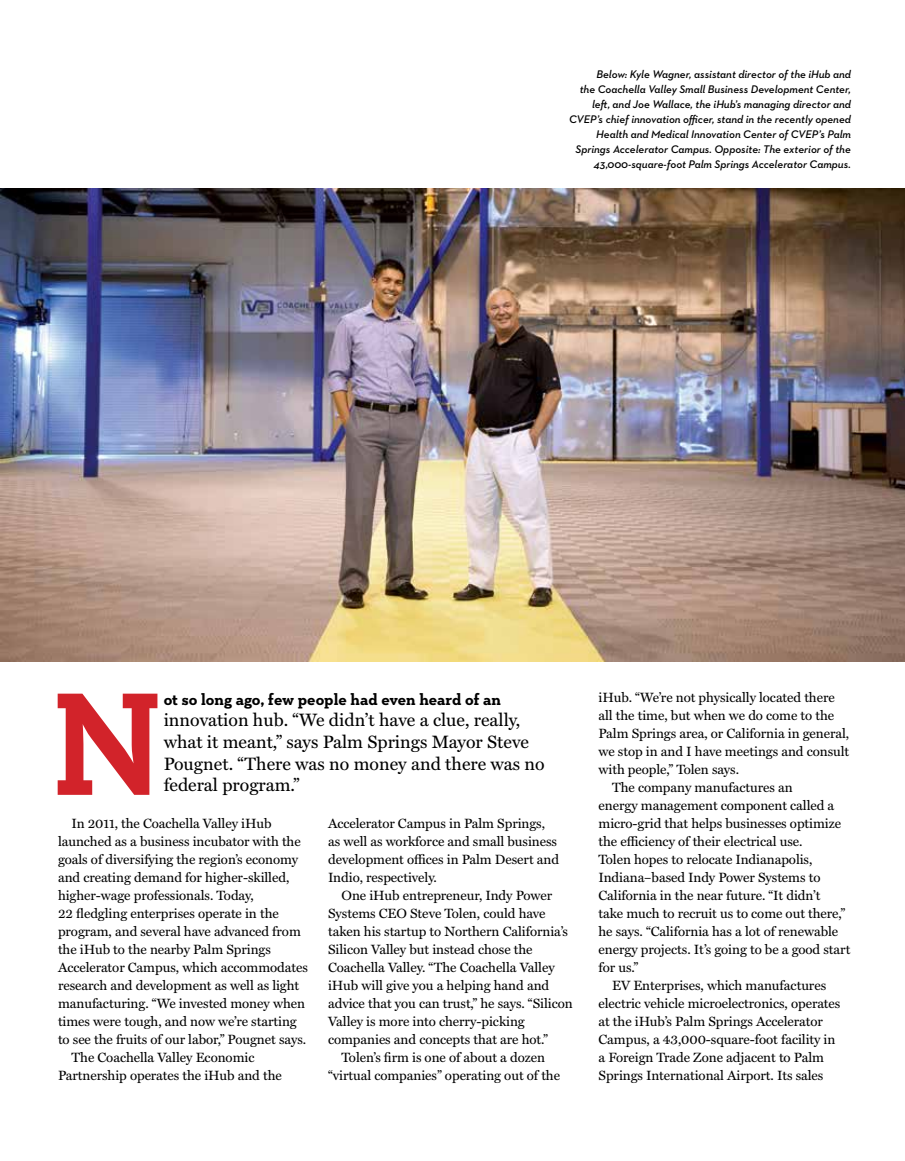
<style>
.page{position:relative;width:905px;height:1161px;background:#fff}
.page>*{position:absolute;margin:0;border:0;box-sizing:border-box;transform-origin:0 0}
.t1{font:700 148.8px "Neutraface Slab Text";color:#d2232a}
.t2{font:18px/21.6px "Miller Text";color:#000}
.t3{font:700 16.5px "Neutraface Slab Text";color:#000}
.t4{font:13.5px/18px "Miller Text";letter-spacing:-.005em;color:#000}
.t5{font:italic 600 11.25px/15px "Neutraface 2 Text";color:#000;text-align:right}
</style>
<div class="page">
<img style="left:0;top:189px;width:904px;height:472px">
<p class="t5" style="left:569px;top:66px;width:283px">Below: Kyle Wagner, assistant director of the iHub and<br>the Coachella Valley Small Business Development Center, left, and Joe Wallace, the iHub’s managing director and CVEP’s chief innovation officer, stand in the recently opened Health and Medical Innovation Center of CVEP’s Palm Springs Accelerator Campus. Opposite: The exterior of the 43,000-square-foot Palm Springs Accelerator Campus.</p>
<h1 class="t1" style="left:51px;top:648px;width:114px">N</h1>
<p class="t3" style="left:164px;top:689px;width:339px">ot so long ago, few people had even heard of an</p>
<h2 class="t2" style="left:164px;top:710px;width:382px">innovation hub. “We didn’t have a clue, really, what it meant,” says Palm Springs Mayor Steve Pougnet. “There was no money and there was no federal program.”</h2>
<p class="t4" style="left:71px;top:815px;width:201px">In 2011, the Coachella Valley iHub</p>
<p class="t4" style="left:58px;top:833px;width:244px">launched as a business incubator with the</p>
<p class="t4" style="left:58px;top:851px;width:242px">goals of diversifying the region’s economy</p>
<p class="t4" style="left:58px;top:869px;width:233px">and creating demand for higher-skilled,</p>
<p class="t4" style="left:58px;top:887px;width:197px">higher-wage professionals. Today,</p>
<p class="t4" style="left:58px;top:905px;width:222px">22 fledgling enterprises operate in the</p>
<p class="t4" style="left:58px;top:923px;width:244px">program, and several have advanced from</p>
<p class="t4" style="left:58px;top:941px;width:214px">the iHub to the nearby Palm Springs</p>
<p class="t4" style="left:58px;top:959px;width:251px">Accelerator Campus, which accommodates</p>
<p class="t4" style="left:58px;top:977px;width:243px">research and development as well as light</p>
<p class="t4" style="left:58px;top:995px;width:248px">manufacturing. “We invested money when</p>
<p class="t4" style="left:58px;top:1013px;width:240px">times were tough, and now we’re starting</p>
<p class="t4" style="left:58px;top:1031px;width:250px">to see the fruits of our labor,” Pougnet says.</p>
<p class="t4" style="left:71px;top:1049px;width:184px">The Coachella Valley Economic</p>
<p class="t4" style="left:58px;top:1067px;width:225px">Partnership operates the iHub and the</p>
<p class="t4" style="left:328px;top:815px;width:232px">Accelerator Campus in Palm Springs, as well as workforce and small business development offices in Palm Desert and Indio, respectively.</p>
<p class="t4" style="left:341px;top:887px;width:212px">One iHub entrepreneur, Indy Power</p>
<p class="t4" style="left:328px;top:905px;width:219px">Systems CEO Steve Tolen, could have</p>
<p class="t4" style="left:328px;top:923px;width:241px">taken his startup to Northern California’s</p>
<p class="t4" style="left:328px;top:941px;width:206px">Silicon Valley but instead chose the</p>
<p class="t4" style="left:328px;top:959px;width:228px">Coachella Valley. “The Coachella Valley</p>
<p class="t4" style="left:328px;top:977px;width:223px">iHub will give you a helping hand and</p>
<p class="t4" style="left:328px;top:995px;width:246px">advice that you can trust,” he says. “Silicon</p>
<p class="t4" style="left:328px;top:1013px;width:198px">Valley is more into cherry-picking</p>
<p class="t4" style="left:328px;top:1031px;width:221px">companies and concepts that are hot.”</p>
<p class="t4" style="left:341px;top:1049px;width:205px">Tolen’s firm is one of about a dozen</p>
<p class="t4" style="left:328px;top:1067px;width:233px">“virtual companies” operating out of the</p>
<p class="t4" style="left:598px;top:689px;width:238px">iHub. “We’re not physically located there</p>
<p class="t4" style="left:598px;top:707px;width:237px">all the time, but when we do come to the</p>
<p class="t4" style="left:598px;top:725px;width:252px">Palm Springs area, or California in general,</p>
<p class="t4" style="left:598px;top:743px;width:252px">we stop in and I have meetings and consult</p>
<p class="t4" style="left:598px;top:761px;width:142px">with people,” Tolen says.</p>
<p class="t4" style="left:612px;top:779px;width:182px">The company manufactures an</p>
<p class="t4" style="left:598px;top:797px;width:237px">energy management component called a</p>
<p class="t4" style="left:598px;top:815px;width:244px">micro-grid that helps businesses optimize</p>
<p class="t4" style="left:598px;top:833px;width:205px">the efficiency of their electrical use.</p>
<p class="t4" style="left:598px;top:851px;width:215px">Tolen hopes to relocate Indianapolis,</p>
<p class="t4" style="left:598px;top:869px;width:223px">Indiana–based Indy Power Systems to</p>
<p class="t4" style="left:598px;top:887px;width:223px">California in the near future. “It didn’t</p>
<p class="t4" style="left:598px;top:905px;width:248px">take much to recruit us to come out there,”</p>
<p class="t4" style="left:598px;top:923px;width:241px">he says. “California has a lot of renewable</p>
<p class="t4" style="left:598px;top:941px;width:253px">energy projects. It’s going to be a good start</p>
<p class="t4" style="left:598px;top:959px;width:41px">for us.”</p>
<p class="t4" style="left:612px;top:977px;width:216px">EV Enterprises, which manufactures</p>
<p class="t4" style="left:598px;top:995px;width:243px">electric vehicle microelectronics, operates</p>
<p class="t4" style="left:598px;top:1013px;width:226px">at the iHub’s Palm Springs Accelerator</p>
<p class="t4" style="left:598px;top:1031px;width:238px">Campus, a 43,000-square-foot facility in</p>
<p class="t4" style="left:598px;top:1049px;width:227px">a Foreign Trade Zone adjacent to Palm</p>
<p class="t4" style="left:598px;top:1067px;width:226px">Springs International Airport. Its sales</p>
</div>
